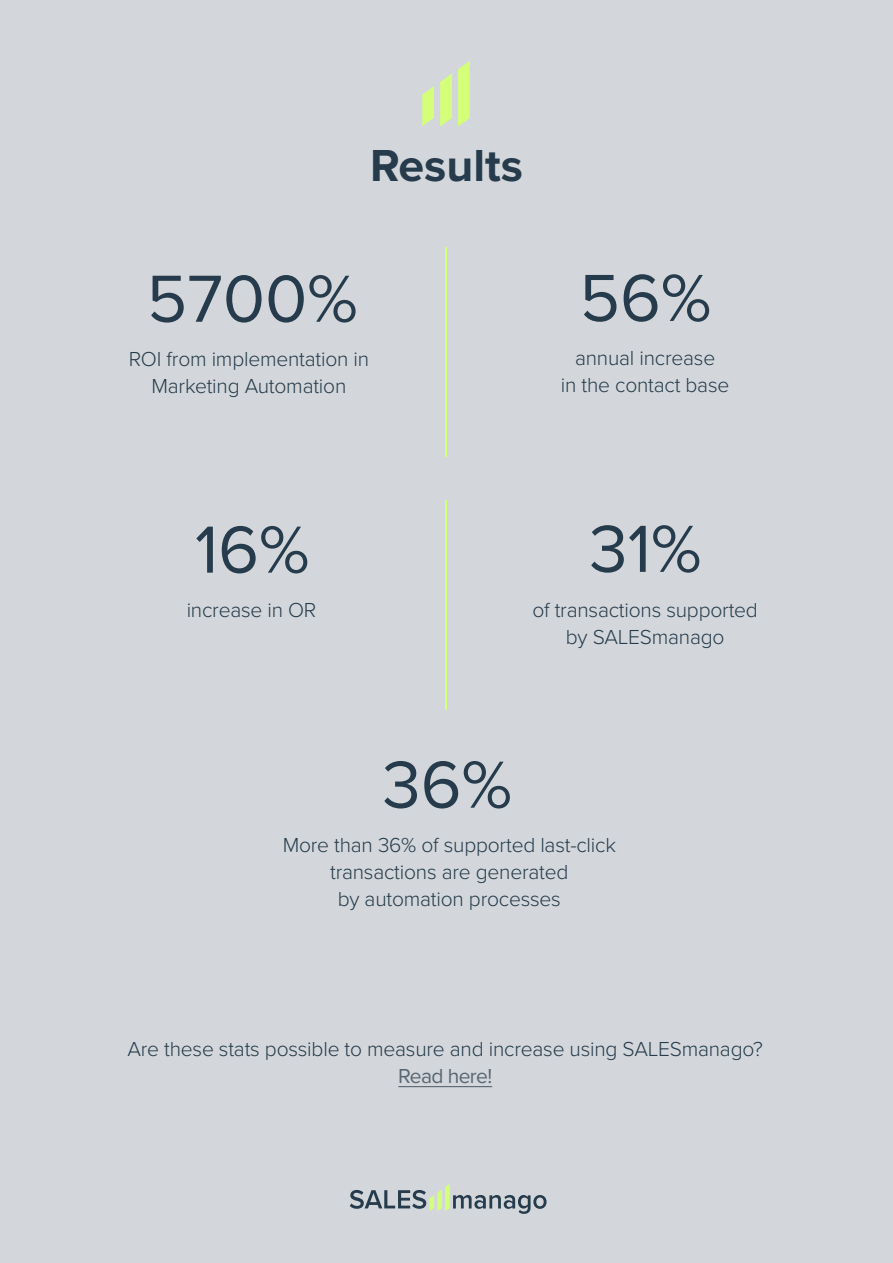
<style>
.page{position:relative;width:893px;height:1263px;background:#d3d7db}
.page>*{position:absolute;margin:0;border:0;box-sizing:border-box;transform-origin:0 0}
.t1{font:69px "Proxima Nova";color:#263b4b}
.t2{font:700 46.5px "Proxima Nova";color:#263b4b}
.t3{font:300 21px/27px "Proxima Nova";letter-spacing:-.01em;color:#263b4b;text-align:center}
.s1{font-weight:400;color:#596673}
</style>
<div class="page">
<svg style="left:422px;top:61px;width:48px;height:66px"></svg>
<hr style="left:446px;top:247px;width:1px;height:210px;background:#d4ff78">
<hr style="left:398px;top:1086px;width:94px;height:1px;background:#596673">
<hr style="left:446px;top:500px;width:1px;height:210px;background:#d4ff78">
<svg style="left:350px;top:1184px;width:197px;height:30px"></svg>
<p class="t2" style="left:370px;top:131px;width:154px">Results</p>
<p class="t1" style="left:147px;top:247px;width:213px">5700%</p>
<p class="t1" style="left:579px;top:246px;width:133px">56%</p>
<p class="t3" style="left:575px;top:343px;width:142px">annual increase</p>
<p class="t3" style="left:561px;top:370px;width:170px">in the contact base</p>
<p class="t3" style="left:129px;top:344px;width:242px">ROI from implementation in<br>Marketing Automation</p>
<p class="t1" style="left:195px;top:498px;width:116px">16%</p>
<p class="t1" style="left:589px;top:497px;width:114px">31%</p>
<p class="t3" style="left:532px;top:595px;width:227px">of transactions supported</p>
<p class="t3" style="left:566px;top:622px;width:160px">by SALESmanago</p>
<p class="t3" style="left:187px;top:595px;width:131px">increase in OR</p>
<p class="t1" style="left:382px;top:733px;width:131px">36%</p>
<p class="t3" style="left:283px;top:830px;width:335px">More than 36% of supported last-click transactions are generated</p>
<p class="t3" style="left:338px;top:884px;width:225px">by automation processes</p>
<p class="t3" style="left:127px;top:1035px;width:637px">Are these stats possible to measure and increase using SALESmanago?<br><span class="s1">Read here!</span></p>
</div>
